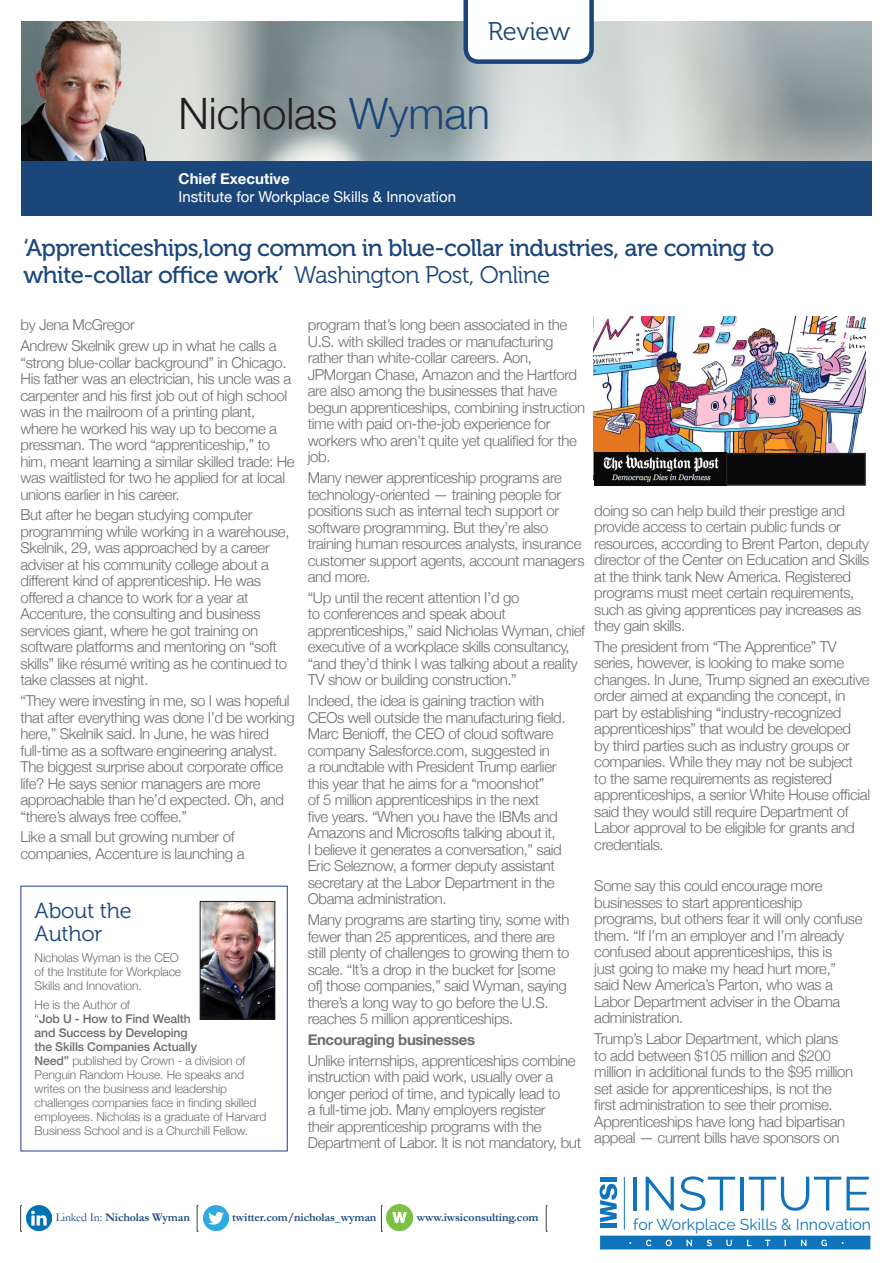
<style>
.page{position:relative;width:893px;height:1263px;background:#fff}
.page>*{position:absolute;margin:0;border:0;box-sizing:border-box;transform-origin:0 0}
.t1{font:300 43.2px "Helvetica Neue";color:#231f20}
.Main_Text{font:25.5px "Museo 300";letter-spacing:-.01em;color:#1b467a}
.Main_Text-2{font:24px/27.8px "Museo 500";letter-spacing:-.025em;color:#1b467a}
.Main_Text-3{font:21.75px/23px "Museo 300";letter-spacing:-.01em;color:#1b467a}
.t2{font:15.75px "Raleway";color:#1074bc}
.Main_Text-4{font:300 15px/16.5px "Helvetica Neue";letter-spacing:-.025em;color:#6c6d70}
.t3{font:15px/18.6px "Helvetica Neue";color:#fff}
.Main_Text-5{font:700 15px "Helvetica Neue";letter-spacing:-.025em;color:#6c6d70}
.Main_Text-6{font:300 12.15px/14.1px "Helvetica Neue";letter-spacing:-.01em;color:#6c6d70}
.Sub_Heading{font:700 11.85px "Garamond";letter-spacing:-.01em;color:#1b467a}
.s1{color:#1b467a}
.s2{font-weight:700}
.s3{font-family:"Museo 300"}
.s4{font-weight:500}
.s5{font-weight:400}
</style>
<div class="page">
<img style="left:21px;top:21px;width:146px;height:140px">
<svg style="left:461px;top:0;width:135px;height:66px"></svg>
<div style="left:600px;top:1223px;width:17px;height:5px;background:#1074bc"></div>
<svg style="left:600px;top:1184px;width:17px;height:38px"></svg>
<div style="left:600px;top:1177px;width:17px;height:5px;background:#1074bc"></div>
<hr style="left:624px;top:1177px;width:1px;height:52px;background:#1074bc">
<hr style="left:634px;top:1177px;width:3px;height:33px;background:#1074bc">
<svg style="left:646px;top:1177px;width:28px;height:33px"></svg>
<svg style="left:680px;top:1176px;width:55px;height:35px"></svg>
<hr style="left:740px;top:1177px;width:4px;height:33px;background:#1074bc">
<svg style="left:749px;top:1177px;width:120px;height:34px"></svg>
<svg style="left:600px;top:1236px;width:270px;height:13px;background:#1b7abf"></svg>
<img style="left:27px;top:1205px;width:25px;height:25px">
<img style="left:203px;top:1205px;width:25px;height:25px">
<img style="left:387px;top:1205px;width:25px;height:25px">
<svg style="left:197px;top:1205px;width:1px;height:27px"></svg>
<svg style="left:20px;top:1205px;width:2px;height:27px"></svg>
<svg style="left:381px;top:1205px;width:1px;height:27px"></svg>
<svg style="left:546px;top:1205px;width:1px;height:27px"></svg>
<img style="left:202px;top:903px;width:71px;height:114px">
<div style="left:200px;top:901px;width:75px;height:118px;border:1px solid #231f20"></div>
<div style="left:21px;top:161px;width:851px;height:55px;background:#1b467a"></div>
<img style="left:594px;top:317px;width:272px;height:136px">
<img style="left:594px;top:453px;width:132px;height:33px">
<div style="left:727px;top:454px;width:138px;height:31px;background:#0a0a0a"></div>
<div style="left:726px;top:453px;width:140px;height:33px;border:2px solid #231f20"></div>
<p class="Main_Text" style="left:488px;top:18px;width:84px">Review</p>
<p class="t1" style="left:179px;top:79px;width:313px">Nicholas <span class="s1">Wyman</span></p>
<p class="t3" style="left:179px;top:170px;width:279px"><span class="s2">Chief Executive<br></span>Institute for Workplace Skills &amp; Innovation</p>
<p class="Main_Text-2" style="left:23px;top:234px;width:753px">‘Apprenticeships,long common in blue-collar industries, are coming to white-collar office work’ <span class="s3">Washington Post, Online</span></p>
<p class="Main_Text-4" style="left:21px;top:316px;width:116px">by Jena McGregor</p>
<p class="Main_Text-4" style="left:21px;top:336px;width:276px">Andrew Skelnik grew up in what he calls a “strong blue-collar background” in Chicago.<br>His father was an electrician, his uncle was a carpenter and his first job out of high school was in the mailroom of a printing plant, where he worked his way up to become a pressman. The word “apprenticeship,” to him, meant learning a similar skilled trade: He was waitlisted for two he applied for at local unions earlier in his career.</p>
<p class="Main_Text-4" style="left:21px;top:506px;width:270px">But after he began studying computer programming while working in a warehouse, Skelnik, 29, was approached by a career adviser at his community college about a different kind of apprenticeship. He was offered a chance to work for a year at Accenture, the consulting and business services giant, where he got training on software platforms and mentoring on “soft skills” like résumé writing as he continued to take classes at night.</p>
<p class="Main_Text-4" style="left:21px;top:691px;width:276px">“They were investing in me, so I was hopeful that after everything was done I’d be working here,” Skelnik said. In June, he was hired full-time as a software engineering analyst.<br>The biggest surprise about corporate office life? He says senior managers are more approachable than he’d expected. Oh, and “there’s always free coffee.”</p>
<p class="Main_Text-4" style="left:21px;top:828px;width:225px">Like a small but growing number of companies, Accenture is launching a</p>
<p class="Main_Text-3" style="left:35px;top:899px;width:99px">About the<br>Author</p>
<p class="Main_Text-6" style="left:35px;top:950px;width:148px">Nicholas Wyman is the CEO of the Institute for Workplace<br>Skills and Innovation.</p>
<p class="Main_Text-6" style="left:35px;top:996px;width:233px">He is the Author of<br>“<span class="s4">Job U - How to Find Wealth<br>and Success by Developing<br>the Skills Companies Actually<br>Need”</span> published by Crown - a division of Penguin Random House. He speaks and writes on the business and leadership challenges companies face in finding skilled employees. Nicholas is a graduate of Harvard Business School and is a Churchill Fellow.</p>
<p class="Main_Text-4" style="left:308px;top:316px;width:279px">program that’s long been associated in the U.S. with skilled trades or manufacturing rather than white-collar careers. Aon, JPMorgan Chase, Amazon and the Hartford are also among the businesses that have begun apprenticeships, combining instruction time with paid on-the-job experience for workers who aren’t quite yet qualified for the job.</p>
<p class="Main_Text-4" style="left:308px;top:468px;width:278px">Many newer apprenticeship programs are technology-oriented — training people for positions such as internal tech support or software programming. But they’re also training human resources analysts, insurance customer support agents, account managers and more.</p>
<p class="Main_Text-4" style="left:308px;top:588px;width:279px">“Up until the recent attention I’d go<br>to conferences and speak about apprenticeships,” said Nicholas Wyman, chief executive of a workplace skills consultancy, “and they’d think I was talking about a reality TV show or building construction.”</p>
<p class="Main_Text-4" style="left:308px;top:691px;width:259px">Indeed, the idea is gaining traction with CEOs well outside the manufacturing field.<br>Marc Benioff, the CEO of cloud software company Salesforce.com, suggested in<br>a roundtable with President Trump earlier this year that he aims for a “moonshot”<br>of 5 million apprenticeships in the next<br>five years. “When you have the IBMs and Amazons and Microsofts talking about it,<br>I believe it generates a conversation,” said Eric Seleznow, a former deputy assistant secretary at the Labor Department in the Obama administration.</p>
<p class="Main_Text-4" style="left:308px;top:910px;width:263px">Many programs are starting tiny, some with fewer than 25 apprentices, and there are still plenty of challenges to growing them to scale. “It’s a drop in the bucket for [some of] those companies,” said Wyman, saying there’s a long way to go before the U.S. reaches 5 million apprenticeships.</p>
<p class="Main_Text-5" style="left:308px;top:1028px;width:169px">Encouraging businesses</p>
<p class="Main_Text-4" style="left:308px;top:1051px;width:275px">Unlike internships, apprenticeships combine instruction with paid work, usually over a longer period of time, and typically lead to<br>a full-time job. Many employers register<br>their apprenticeship programs with the Department of Labor. It is not mandatory, but</p>
<p class="Main_Text-4" style="left:594px;top:501px;width:277px">doing so can help build their prestige and provide access to certain public funds or resources, according to Brent Parton, deputy director of the Center on Education and Skills at the think tank New America. Registered programs must meet certain requirements, such as giving apprentices pay increases as they gain skills.</p>
<p class="Main_Text-4" style="left:594px;top:637px;width:277px">The president from “The Apprentice” TV series, however, is looking to make some changes. In June, Trump signed an executive order aimed at expanding the concept, in part by establishing “industry-recognized apprenticeships” that would be developed<br>by third parties such as industry groups or companies. While they may not be subject<br>to the same requirements as registered apprenticeships, a senior White House official said they would still require Department of Labor approval to be eligible for grants and credentials.</p>
<p class="Main_Text-4" style="left:594px;top:877px;width:270px">Some say this could encourage more businesses to start apprenticeship programs, but others fear it will only confuse them. “If I’m an employer and I’m already confused about apprenticeships, this is<br>just going to make my head hurt more,” said New America’s Parton, who was a Labor Department adviser in the Obama administration.</p>
<p class="Main_Text-4" style="left:594px;top:1029px;width:260px">Trump’s Labor Department, which plans to add between $105 million and $200 million in additional funds to the $95 million set aside for apprenticeships, is not the first administration to see their promise.<br>Apprenticeships have long had bipartisan appeal — current bills have sponsors on</p>
<p class="Sub_Heading" style="left:56px;top:1210px;width:136px"><span class="s5">Linked In:</span> Nicholas Wyman</p>
<p class="Sub_Heading" style="left:232px;top:1210px;width:146px">twitter.com/nicholas_wyman</p>
<p class="Sub_Heading" style="left:417px;top:1210px;width:123px">www.iwsiconsulting.com</p>
<p class="t2" style="left:633px;top:1215px;width:240px">for Workplace Skills &amp; Innovation</p>
</div>
